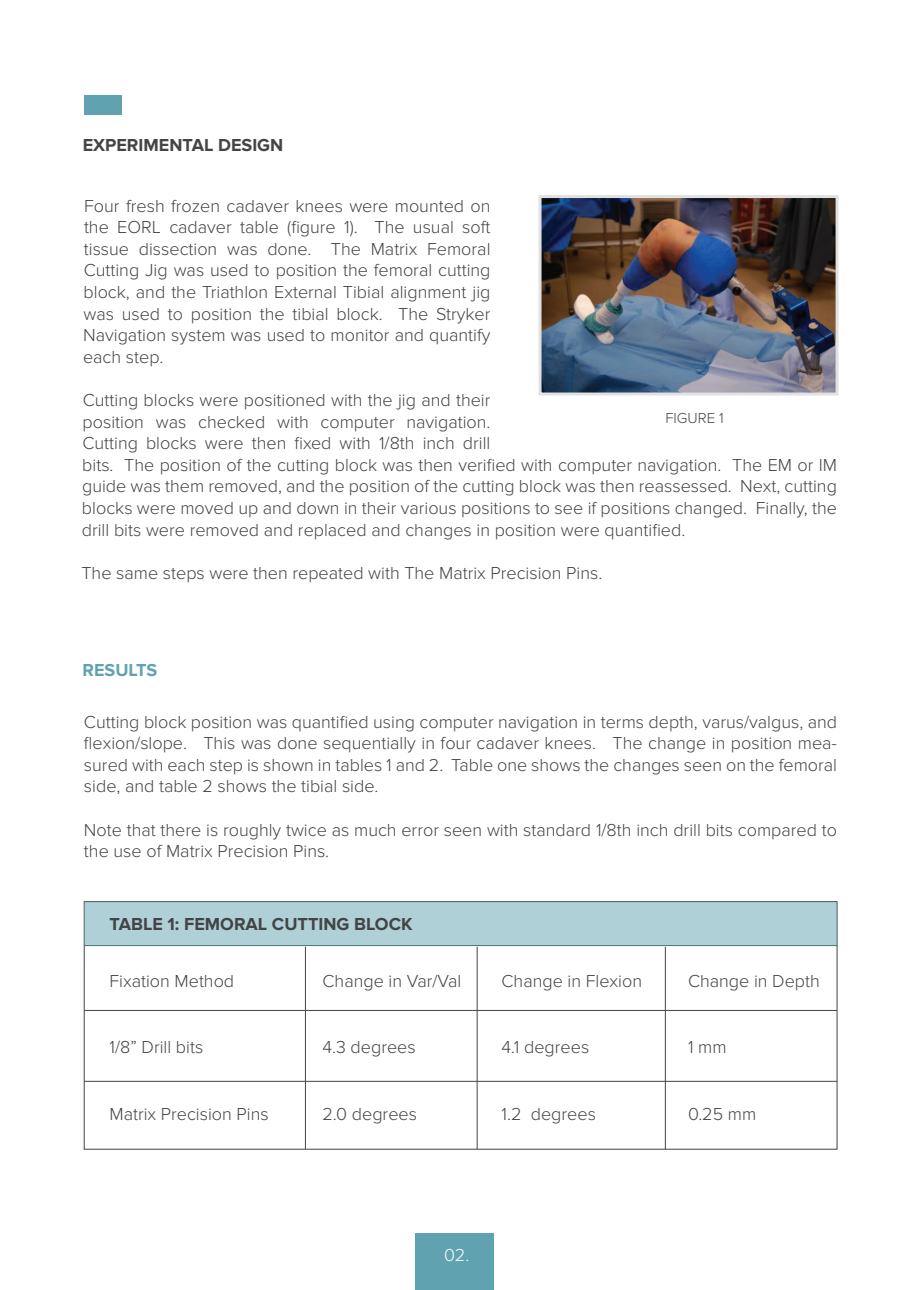
<style>
.page{position:relative;width:920px;height:1290px;background:#fff}
.page>*{position:absolute;margin:0;border:0;box-sizing:border-box;transform-origin:0 0}
.t1{font:300 18px/21.6px "Proxima Nova";color:#434445;text-align:justify}
.t2{font:700 18px "Proxima Nova";color:#434445}
.t3{font:700 18px "Proxima Nova";color:#61a2b1}
.t4{font:300 18px "Proxima Nova";color:#fff}
.t5{font:300 15px "Proxima Nova";color:#434445}
</style>
<div class="page">
<div style="left:84px;top:95px;width:37px;height:20px;background:#61a2b1"></div>
<div style="left:416px;top:1233px;width:78px;height:56px;background:#61a2b1"></div>
<hr style="left:84px;top:1081px;width:753px;height:1px;background:#434445">
<hr style="left:84px;top:1010px;width:753px;height:1px;background:#434445">
<hr style="left:84px;top:945px;width:753px;height:1px;background:#434445">
<hr style="left:665px;top:947px;width:1px;height:202px;background:#434445">
<hr style="left:477px;top:947px;width:1px;height:202px;background:#434445">
<hr style="left:305px;top:947px;width:1px;height:202px;background:#434445">
<div style="left:84px;top:902px;width:753px;height:43px;background:#b0d0d8"></div>
<img style="left:542px;top:199px;width:292px;height:192px">
<div style="left:538px;top:195px;width:300px;height:200px;border:3px solid #e0e1e0"></div>
<p class="t2" style="left:83px;top:134px;width:202px">EXPERIMENTAL DESIGN</p>
<p class="t1" style="left:83px;top:195px;width:409px">Four fresh frozen cadaver knees were mounted on the EORL cadaver table (figure 1). The usual soft tissue dissection was done. The Matrix Femoral Cutting Jig was used to position the femoral cutting block, and the Triathlon External Tibial alignment jig was used to position the tibial block. The Stryker Navigation system was used to monitor and quantify each step.</p>
<p class="t1" style="left:82px;top:389px;width:757px;text-align:left">Cutting blocks were positioned with the jig and their<br>position was checked with computer navigation.<br>Cutting blocks were then fixed with 1/8th inch drill<br>bits. The position of the cutting block was then verified with computer navigation. The EM or IM guide was them removed, and the position of the cutting block was then reassessed. Next, cutting blocks were moved up and down in their various positions to see if positions changed. Finally, the drill bits were removed and replaced and changes in position were quantified.</p>
<p class="t1" style="left:81px;top:562px;width:522px">The same steps were then repeated with The Matrix Precision Pins.</p>
<p class="t5" style="left:665px;top:409px;width:60px">FIGURE 1</p>
<p class="t3" style="left:82px;top:659px;width:76px">RESULTS</p>
<p class="t1" style="left:84px;top:711px;width:755px">Cutting block position was quantified using computer navigation in terms depth, varus/valgus, and flexion/slope. This was done sequentially in four cadaver knees. The change in position mea&shy;sured with each step is shown in tables 1 and 2. Table one shows the changes seen on the femoral side, and table 2 shows the tibial side.</p>
<p class="t1" style="left:84px;top:819px;width:754px">Note that there is roughly twice as much error seen with standard 1/8th inch drill bits compared to the use of Matrix Precision Pins.</p>
<p class="t2" style="left:109px;top:913px;width:305px">TABLE 1: FEMORAL CUTTING BLOCK</p>
<p class="t1" style="left:109px;top:970px;width:126px">Fixation Method</p>
<p class="t1" style="left:322px;top:970px;width:140px">Change in Var/Val</p>
<p class="t1" style="left:501px;top:970px;width:142px">Change in Flexion</p>
<p class="t1" style="left:688px;top:970px;width:133px">Change in Depth</p>
<p class="t1" style="left:109px;top:1037px;width:95px">1/8” Drill bits</p>
<p class="t1" style="left:322px;top:1037px;width:95px">4.3 degrees</p>
<p class="t1" style="left:501px;top:1037px;width:89px">4.1 degrees</p>
<p class="t1" style="left:688px;top:1037px;width:40px">1 mm</p>
<p class="t1" style="left:109px;top:1103px;width:161px">Matrix Precision Pins</p>
<p class="t1" style="left:322px;top:1103px;width:96px">2.0 degrees</p>
<p class="t1" style="left:501px;top:1103px;width:96px">1.2 degrees</p>
<p class="t1" style="left:688px;top:1103px;width:70px">0.25 mm</p>
<p class="t4" style="left:444px;top:1245px;width:27px">02.</p>
</div>
